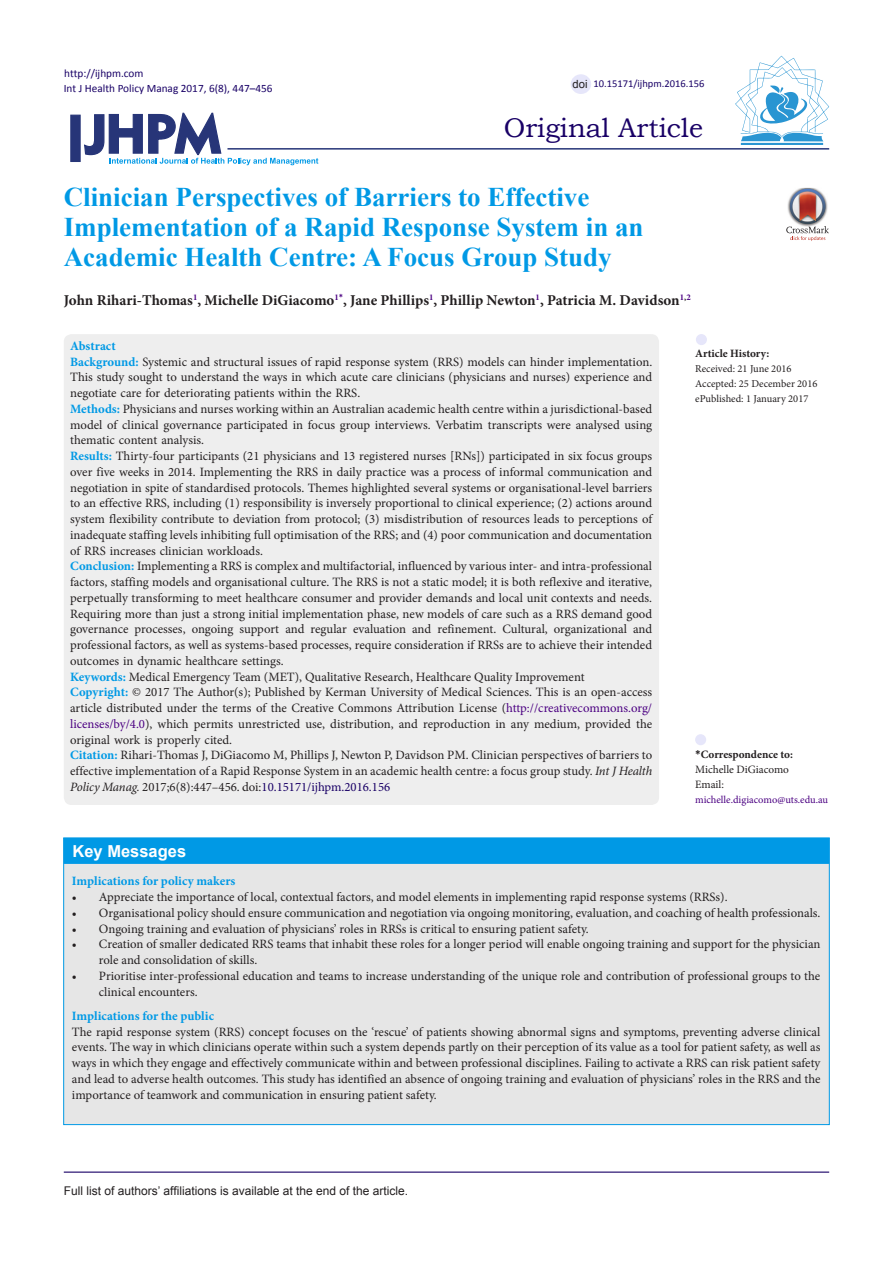
<style>
.page{position:relative;width:893px;height:1263px;background:#fff}
.page>*{position:absolute;margin:0;border:0;box-sizing:border-box;transform-origin:0 0}
.Default{font:700 27px/30px "Times New Roman";color:#0099e5}
.t1{font:27px "Bookman Old Style";color:#190066}
.t2{font:700 16.5px "Arial";color:#fff}
.Default-2{font:700 15px "Minion Pro";color:#231f20}
.Default-3{font:12.75px/15.8px "Minion Pro";color:#231f20;text-align:justify}
.Default-4{font:700 12.75px "Minion Pro";color:#0099e5}
.t3{font:12px "Arial";color:#231f20}
.t4{font:11.25px "Calibri";color:#190066}
.t5{font:700 11.25px "Minion Pro";color:#231f20}
.t6{font:11.25px "Minion Pro";color:#231f20}
.t7{font:11.25px "Arial";color:#231f20}
.t8{font:10.5px "Minion Pro";color:#231f20}
.t9{font:10.5px "Minion Pro";color:#4b0082}
.t10{font:10.5px "Calibri";color:#190066}
.s1{font-weight:700;color:#0099e5}
.s2{color:#4b0082}
.s3{font-style:italic}
.s4{color:#190066}
.s5{font-family:"Calibri"}
</style>
<div class="page">
<div style="left:64px;top:334px;width:595px;height:471px;background:#eee;border-radius:8px"></div>
<div style="left:695px;top:734px;width:11px;height:11px;background:#e6e6fa;border-radius:50%"></div>
<div style="left:696px;top:334px;width:11px;height:11px;background:#e6e6fa;border-radius:50%"></div>
<hr style="left:64px;top:1171px;width:765px;height:2px;background:#190066">
<svg style="left:84px;top:112px;width:234px;height:53px"></svg>
<div style="left:70px;top:115px;width:11px;height:47px;background:#273578;border:1px solid #273578"></div>
<hr style="left:227px;top:148px;width:602px;height:2px;background:#273578">
<hr style="left:741px;top:143px;width:82px;height:2px;background:#2995d2">
<svg style="left:735px;top:56px;width:94px;height:85px"></svg>
<div style="left:571px;top:74px;width:20px;height:20px;background:#e6e6fa;border-radius:50%"></div>
<img style="left:798px;top:188px;width:18px;height:1px">
<svg style="left:786px;top:189px;width:43px;height:52px"></svg>
<div style="left:63px;top:838px;width:766px;height:287px;background:#e6e6e6;border:1px solid #0099e5"></div>
<div style="left:64px;top:838px;width:765px;height:26px;background:#0099e5;border:2px solid #0099e5"></div>
<p class="t4" style="left:64px;top:66px;width:81px">http://ijhpm.com</p>
<p class="t4" style="left:64px;top:81px;width:210px">Int J Health Policy Manag 2017, 6(8), 447–456</p>
<p class="t7" style="left:573px;top:76px;width:17px">doi</p>
<p class="t10" style="left:593px;top:77px;width:112px">10.15171/ijhpm.2016.156</p>
<p class="t1" style="left:504px;top:110px;width:201px">Original Article</p>
<p class="Default" style="left:64px;top:181px;width:581px">Clinician Perspectives of Barriers to Effective<br>Implementation of a Rapid Response System in an<br>Academic Health Centre: A Focus Group Study</p>
<p class="Default-2" style="left:64px;top:290px;width:628px">John Rihari-Thomas<sup>1</sup>, Michelle DiGiacomo<sup>1</sup><sup>*</sup>, Jane Phillips<sup>1</sup>, Phillip Newton<sup>1</sup>, Patricia M. Davidson<sup>1</sup><sup>,</sup><sup>2</sup></p>
<p class="Default-4" style="left:70px;top:337px;width:47px">Abstract</p>
<p class="Default-3" style="left:70px;top:354px;width:584px"><span class="s1">Background:</span> Systemic and structural issues of rapid response system (RRS) models can hinder implementation.<br>This study sought to understand the ways in which acute care clinicians (physicians and nurses) experience and negotiate care for deteriorating patients within the RRS.</p>
<p class="Default-3" style="left:70px;top:401px;width:584px"><span class="s1">Methods:</span> Physicians and nurses working within an Australian academic health centre within a jurisdictional-based model of clinical governance participated in focus group interviews. Verbatim transcripts were analysed using thematic content analysis.</p>
<p class="Default-3" style="left:70px;top:448px;width:584px"><span class="s1">Results:</span> Thirty-four participants (21 physicians and 13 registered nurses [RNs]) participated in six focus groups over five weeks in 2014. Implementing the RRS in daily practice was a process of informal communication and negotiation in spite of standardised protocols. Themes highlighted several systems or organisational-level barriers to an effective RRS, including (1) responsibility is inversely proportional to clinical experience; (2) actions around system flexibility contribute to deviation from protocol; (3) misdistribution of resources leads to perceptions of inadequate staffing levels inhibiting full optimisation of the RRS; and (4) poor communication and documentation of RRS increases clinician workloads.</p>
<p class="Default-3" style="left:70px;top:558px;width:584px"><span class="s1">Conclusion:</span> Implementing a RRS is complex and multifactorial, influenced by various inter- and intra-professional factors, staffing models and organisational culture. The RRS is not a static model; it is both reflexive and iterative, perpetually transforming to meet healthcare consumer and provider demands and local unit contexts and needs.<br>Requiring more than just a strong initial implementation phase, new models of care such as a RRS demand good governance processes, ongoing support and regular evaluation and refinement. Cultural, organizational and professional factors, as well as systems-based processes, require consideration if RRSs are to achieve their intended outcomes in dynamic healthcare settings.</p>
<p class="Default-3" style="left:70px;top:669px;width:516px"><span class="s1">Keywords:</span> Medical Emergency Team (MET), Qualitative Research, Healthcare Quality Improvement</p>
<p class="Default-3" style="left:70px;top:684px;width:583px"><span class="s1">Copyright:</span> © 2017 The Author(s); Published by Kerman University of Medical Sciences. This is an open-access article distributed under the terms of the Creative Commons Attribution License (<span class="s2">http://creativecommons.org/ licenses/by/4.0</span>), which permits unrestricted use, distribution, and reproduction in any medium, provided the original work is properly cited.</p>
<p class="Default-3" style="left:70px;top:747px;width:584px"><span class="s1">Citation:</span> Rihari-Thomas J, DiGiacomo M, Phillips J, Newton P, Davidson PM. Clinician perspectives of barriers to effective implementation of a Rapid Response System in an academic health centre: a focus group study. <span class="s3">Int J Health Policy Manag.</span> 2017;6(8):447–456. doi:<span class="s4">10.15171/ijhpm.2016.156</span></p>
<p class="t5" style="left:695px;top:746px;width:99px"><span class="s5">*</span>Correspondence to:</p>
<p class="t5" style="left:695px;top:345px;width:76px">Article History:</p>
<p class="t8" style="left:695px;top:362px;width:98px">Received: 21 June 2016</p>
<p class="t8" style="left:695px;top:377px;width:124px">Accepted: 25 December 2016</p>
<p class="t8" style="left:695px;top:392px;width:115px">ePublished: 1 January 2017</p>
<p class="t6" style="left:695px;top:762px;width:95px">Michelle DiGiacomo</p>
<p class="t6" style="left:695px;top:777px;width:30px">Email:</p>
<p class="t9" style="left:695px;top:793px;width:134px">michelle.digiacomo@uts.edu.au</p>
<p class="t2" style="left:72px;top:840px;width:115px">Key Messages</p>
<p class="Default-4" style="left:72px;top:872px;width:165px">Implications for policy makers</p>
<p class="Default-3" style="left:72px;top:889px;width:657px">• Appreciate the importance of local, contextual factors, and model elements in implementing rapid response systems (RRSs).</p>
<p class="Default-3" style="left:72px;top:905px;width:750px">• Organisational policy should ensure communication and negotiation via ongoing monitoring, evaluation, and coaching of health professionals.</p>
<p class="Default-3" style="left:72px;top:921px;width:518px">• Ongoing training and evaluation of physicians’ roles in RRSs is critical to ensuring patient safety.</p>
<p class="Default-3" style="left:99px;top:936px;width:723px;text-indent:-27px">• Creation of smaller dedicated RRS teams that inhabit these roles for a longer period will enable ongoing training and support for the physician role and consolidation of skills.</p>
<p class="Default-3" style="left:99px;top:968px;width:723px;text-indent:-27px">• Prioritise inter-professional education and teams to increase understanding of the unique role and contribution of professional groups to the clinical encounters.</p>
<p class="Default-4" style="left:72px;top:1007px;width:144px">Implications for the public</p>
<p class="Default-3" style="left:72px;top:1024px;width:750px">The rapid response system (RRS) concept focuses on the ‘rescue’ of patients showing abnormal signs and symptoms, preventing adverse clinical events. The way in which clinicians operate within such a system depends partly on their perception of its value as a tool for patient safety, as well as ways in which they engage and effectively communicate within and between professional disciplines. Failing to activate a RRS can risk patient safety and lead to adverse health outcomes. This study has identified an absence of ongoing training and evaluation of physicians’ roles in the RRS and the importance of teamwork and communication in ensuring patient safety.</p>
<p class="t3" style="left:64px;top:1183px;width:346px">Full list of authors’ affiliations is available at the end of the article.</p>
</div>
